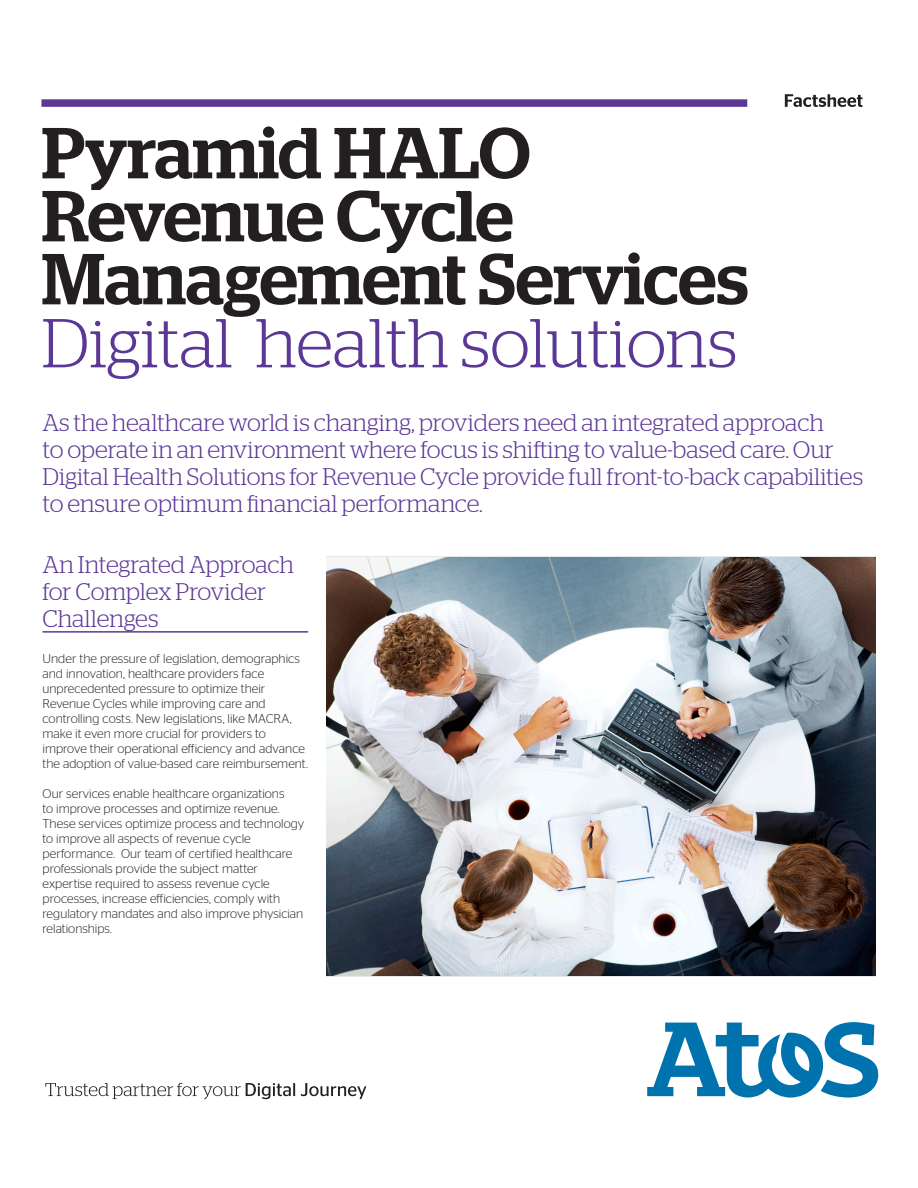
<style>
.page{position:relative;width:918px;height:1188px;background:#fff}
.page>*{position:absolute;margin:0;border:0;box-sizing:border-box;transform-origin:0 0}
.Headline_50pt_Medium{font:500 72px "Stag";letter-spacing:-.01em;color:#231f20}
.Headline_50pt_Medium-2{font:300 69px "Stag";color:#5b3896}
.Intro_no_line_16pt_l{font:300 24px/27px "Stag";letter-spacing:-.005em;color:#5b3896}
.Intro_with_line_16pt{font:300 24px/27px "Stag";letter-spacing:-.01em;color:#5b3896}
.Body_copy{font:300 12.75px/15px "Stag Sans";color:#231f20}
</style>
<div class="page">
<svg style="left:45px;top:1083px;width:321px;height:16px"></svg>
<div style="left:41px;top:99px;width:706px;height:8px;background:#5b3896"></div>
<svg style="left:785px;top:94px;width:78px;height:13px"></svg>
<svg style="left:647px;top:1022px;width:231px;height:76px"></svg>
<hr style="left:43px;top:631px;width:265px;height:2px;background:#5b3896">
<img style="left:326px;top:558px;width:549px;height:418px">
<p class="Headline_50pt_Medium" style="left:42px;top:111px;width:490px">Pyramid HALO</p>
<p class="Headline_50pt_Medium" style="left:42px;top:174px;width:473px">Revenue Cycle</p>
<p class="Headline_50pt_Medium" style="left:42px;top:237px;width:708px">Management Services</p>
<p class="Headline_50pt_Medium-2" style="left:42px;top:304px;width:697px">Digital health solutions</p>
<p class="Intro_no_line_16pt_l" style="left:43px;top:409px;width:822px">As the healthcare world is changing, providers need an integrated approach<br>to operate in an environment where focus is shifting to value-based care. Our Digital Health Solutions for Revenue Cycle provide full front-to-back capabilities to ensure optimum financial performance.</p>
<p class="Intro_with_line_16pt" style="left:43px;top:551px;width:253px">An Integrated Approach for Complex Provider<br>Challenges</p>
<p class="Body_copy" style="left:43px;top:651px;width:267px">Under the pressure of legislation, demographics and innovation, healthcare providers face unprecedented pressure to optimize their Revenue Cycles while improving care and controlling costs. New legislations, like MACRA, make it even more crucial for providers to improve their operational efficiency and advance the adoption of value-based care reimbursement.</p>
<p class="Body_copy" style="left:43px;top:786px;width:263px">Our services enable healthcare organizations<br>to improve processes and optimize revenue.<br>These services optimize process and technology to improve all aspects of revenue cycle performance. Our team of certified healthcare professionals provide the subject matter expertise required to assess revenue cycle processes, increase efficiencies, comply with regulatory mandates and also improve physician relationships.</p>
</div>
